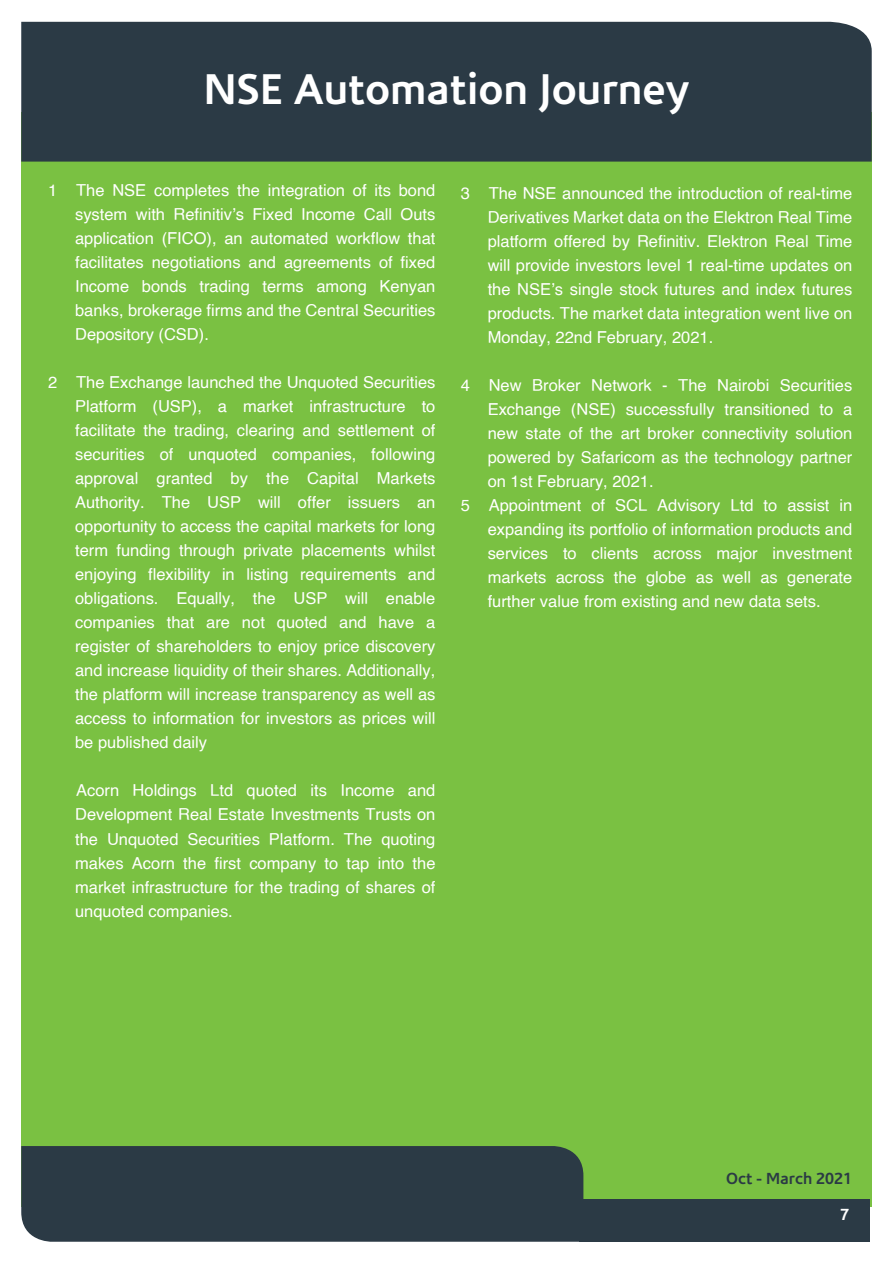
<style>
.page{position:relative;width:893px;height:1263px;background:#fff}
.page>*{position:absolute;margin:0;border:0;box-sizing:border-box;transform-origin:0 0}
.t1{font:700 43.5px "Corisande";color:#fff}
.t2{font:16.5px/24px "Helvetica";color:#fff;text-align:justify}
.t3{font:700 16.35px "Corisande";color:#2b3a45}
.t4{font:700 16.35px "Corisande";color:#fff}
</style>
<div class="page">
<div style="left:21px;top:112px;width:851px;height:1095px;background:#7ac142"></div>
<div style="left:21px;top:1146px;width:562px;height:96px;background:#2b3a45"></div>
<div style="left:580px;top:1199px;width:290px;height:43px;background:#2b3a45"></div>
<div style="left:21px;top:22px;width:851px;height:140px;background:#2b3a45"></div>
<h1 class="t1" style="left:204px;top:64px;width:487px">NSE Automation Journey</h1>
<p class="t2" style="left:75px;top:179px;width:362px;text-indent:-27px">1 The NSE completes the integration of its bond system with Refinitiv’s Fixed Income Call Outs application (FICO), an automated workflow that facilitates negotiations and agreements of fixed Income bonds trading terms among Kenyan banks, brokerage firms and the Central Securities Depository (CSD).</p>
<p class="t2" style="left:75px;top:371px;width:362px;text-indent:-27px">2 The Exchange launched the Unquoted Securities Platform (USP), a market infrastructure to facilitate the trading, clearing and settlement of securities of unquoted companies, following approval granted by the Capital Markets Authority. The USP will offer issuers an opportunity to access the capital markets for long term funding through private placements whilst enjoying flexibility in listing requirements and obligations. Equally, the USP will enable companies that are not quoted and have a register of shareholders to enjoy price discovery and increase liquidity of their shares. Additionally, the platform will increase transparency as well as access to information for investors as prices will be published daily</p>
<p class="t2" style="left:75px;top:779px;width:362px">Acorn Holdings Ltd quoted its Income and Development Real Estate Investments Trusts on the Unquoted Securities Platform. The quoting makes Acorn the first company to tap into the market infrastructure for the trading of shares of unquoted companies.</p>
<p class="t2" style="left:488px;top:182px;width:366px;text-indent:-27px">3 The NSE announced the introduction of real-time Derivatives Market data on the Elektron Real Time platform offered by Refinitiv. Elektron Real Time will provide investors level 1 real-time updates on the NSE’s single stock futures and index futures products. The market data integration went live on Monday, 22nd February, 2021.</p>
<p class="t2" style="left:461px;top:374px;width:393px">4 New Broker Network - The Nairobi Securities</p>
<p class="t2" style="left:488px;top:398px;width:366px">Exchange (NSE) successfully transitioned to a</p>
<p class="t2" style="left:488px;top:422px;width:366px">new state of the art broker connectivity solution</p>
<p class="t2" style="left:488px;top:446px;width:366px">powered by Safaricom as the technology partner</p>
<p class="t2" style="left:488px;top:470px;width:168px">on 1st February, 2021.</p>
<p class="t2" style="left:461px;top:494px;width:393px">5 Appointment of SCL Advisory Ltd to assist in</p>
<p class="t2" style="left:488px;top:518px;width:366px">expanding its portfolio of information products and</p>
<p class="t2" style="left:488px;top:542px;width:366px">services to clients across major investment</p>
<p class="t2" style="left:488px;top:566px;width:366px">markets across the globe as well as generate</p>
<p class="t2" style="left:488px;top:590px;width:334px">further value from existing and new data sets.</p>
<p class="t3" style="left:726px;top:1169px;width:127px">Oct - March 2021</p>
<p class="t4" style="left:840px;top:1205px;width:10px">7</p>
</div>
